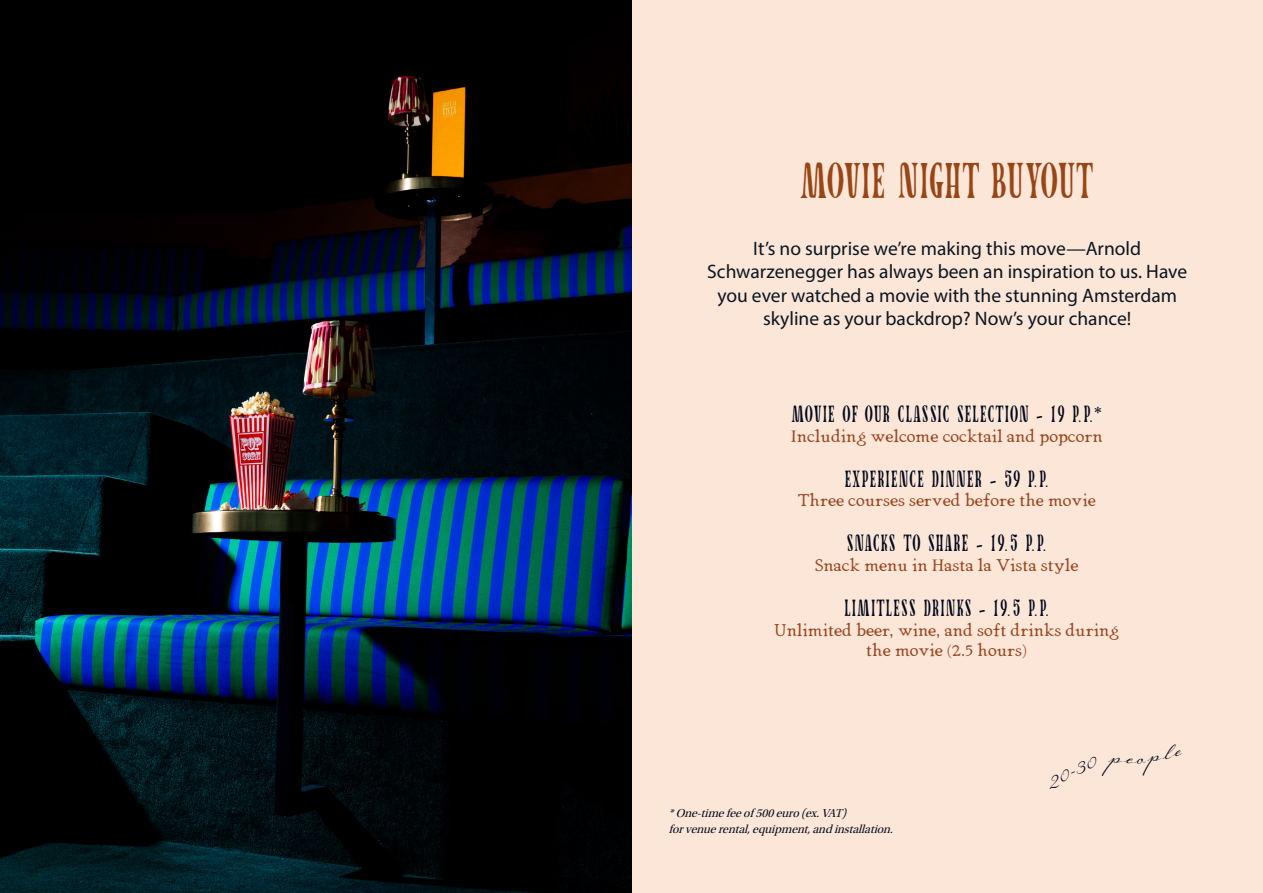
<style>
.page{position:relative;width:1263px;height:893px;background:#fbe6d8}
.page>*{position:absolute;margin:0;border:0;box-sizing:border-box;transform-origin:0 0}
.t1{font:45px "Tay Yamas";letter-spacing:-.04em;color:#994617}
.t2{font:21px "Tay Yamas";color:#01091c}
.t3{font:19.5px/23.4px "Myriad Pro";color:#0c1621;text-align:center}
.GERECHT_TITLE{font:16.5px/19.8px "Grand Baron";color:#994721;text-align:center}
.GERECHT_TITLE-2{font:italic 12px "Utopia Std Subh";color:#01091c}
.s1{font-family:"Grand Baron"}
</style>
<div class="page">
<img style="left:0;top:0;width:632px;height:893px">
<p class="t1" style="left:801px;top:163px;width:292px">MOVIE NIGHT BUYOUT</p>
<p class="t3" style="left:707px;top:236px;width:481px">It’s no surprise we’re making this move—Arnold Schwarzenegger has always been an inspiration to us. Have you ever watched a movie with the stunning Amsterdam skyline as your backdrop? Now’s your chance!</p>
<p class="t2" style="left:792px;top:405px;width:311px">MOVIE OF OUR CLASSIC SELECTION <span class="s1">-</span> 19 P.P.<span class="s1">*</span></p>
<p class="GERECHT_TITLE" style="left:791px;top:425px;width:313px">Including welcome cocktail and popcorn</p>
<p class="t2" style="left:844px;top:470px;width:207px">EXPERIENCE DINNER <span class="s1">-</span> 59 P.P.</p>
<p class="GERECHT_TITLE" style="left:798px;top:490px;width:300px">Three courses served before the movie</p>
<p class="t2" style="left:846px;top:535px;width:202px">SNACKS TO SHARE <span class="s1">-</span> 19.5 P.P.</p>
<p class="GERECHT_TITLE" style="left:815px;top:555px;width:265px">Snack menu in Hasta la Vista style</p>
<p class="t2" style="left:844px;top:600px;width:207px">LIMITLESS DRINKS <span class="s1">-</span> 19.5 P.P.</p>
<p class="GERECHT_TITLE" style="left:774px;top:620px;width:346px">Unlimited beer, wine, and soft drinks during the movie (2.5 hours)</p>
<p class="GERECHT_TITLE-2" style="left:669px;top:806px;width:182px">*One-timefeeof 500euro(ex.VAT)</p>
<p class="GERECHT_TITLE-2" style="left:669px;top:823px;width:229px">forvenuerental,equipment,and installation.</p>
</div>
